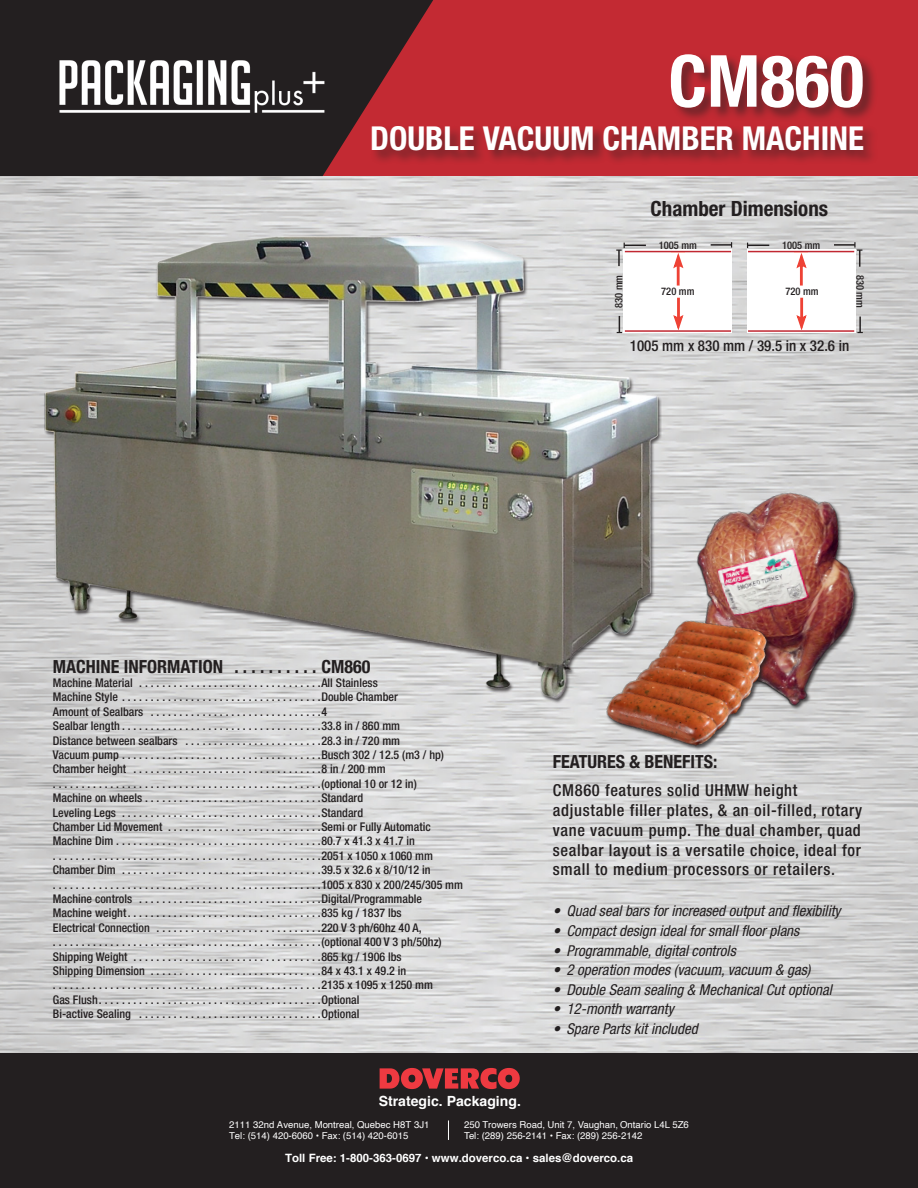
<style>
.page{position:relative;width:918px;height:1188px;background:#fff}
.page>*{position:absolute;margin:0;border:0;box-sizing:border-box;transform-origin:0 0}
.t1{font:700 condensed 72px "Helvetica Neue LT Std";color:#fff}
.t2{font:700 condensed 33px "Helvetica Neue LT Std";color:#fff}
.t3{font:700 condensed 21px "Helvetica Neue LT Std";color:#231f20}
.t4{font:700 condensed 18px "Helvetica Neue";color:#231f20}
.t5{font:500 condensed 16.5px/19.8px "Helvetica Neue LT Std";letter-spacing:.04em;color:#231f20}
.t6{font:italic condensed 15px "Helvetica Neue LT Std";color:#231f20}
.t7{font:500 condensed 15px "Helvetica Neue LT Std";color:#231f20}
.t8{font:700 13.95px "Helvetica";color:#fff}
.t9{font:500 condensed 12px/14.4px "Helvetica Neue LT Std";color:#231f20}
.t10{font:700 11.4px "Helvetica";color:#fff}
.t11{font:500 condensed 10.5px "Helvetica Neue LT Std";color:#231f20}
.t12{font:9.6px/11.4px "Helvetica";color:#fff}
</style>
<div class="page">
<div style="left:0;top:0;width:918px;height:176px;background:#c32a33"></div>
<div style="left:0;top:1053px;width:918px;height:135px;background:#231f20"></div>
<svg style="left:0;top:0;width:433px;height:176px;background:#372022"></svg>
<img style="left:54px;top:54px;width:278px;height:64px">
<img style="left:0;top:213px;width:704px;height:499px">
<img style="left:678px;top:478px;width:200px;height:245px">
<img style="left:581px;top:594px;width:219px;height:185px">
<div style="left:670px;top:53px;width:208px;height:70px;background:#231f20;opacity:.55"></div>
<div style="left:371px;top:125px;width:507px;height:41px;background:#231f20;opacity:.55"></div>
<div style="left:624px;top:250px;width:108px;height:83px;background:#fff"></div>
<hr style="left:711px;top:244px;width:21px;height:2px;background:#231f20">
<hr style="left:834px;top:244px;width:21px;height:2px;background:#231f20">
<svg style="left:857px;top:317px;width:6px;height:16px"></svg>
<svg style="left:616px;top:243px;width:30px;height:23px"></svg>
<svg style="left:747px;top:243px;width:22px;height:5px"></svg>
<svg style="left:854px;top:242px;width:8px;height:25px"></svg>
<svg style="left:617px;top:316px;width:5px;height:17px"></svg>
<hr style="left:625px;top:251px;width:106px;height:1px;background:#c12832">
<hr style="left:748px;top:251px;width:106px;height:1px;background:#c12832">
<hr style="left:625px;top:330px;width:106px;height:2px;background:#c12832">
<hr style="left:748px;top:330px;width:106px;height:2px;background:#c12832">
<svg style="left:673px;top:253px;width:11px;height:77px"></svg>
<svg style="left:796px;top:253px;width:11px;height:77px"></svg>
<svg style="left:448px;top:1120px;width:1px;height:20px"></svg>
<svg style="left:380px;top:1068px;width:140px;height:21px"></svg>
<p class="t1" style="left:668px;top:38px;width:197px">CM860</p>
<p class="t2" style="left:370px;top:118px;width:495px">DOUBLE VACUUM CHAMBER MACHINE</p>
<p class="t3" style="left:651px;top:196px;width:179px">Chamber Dimensions</p>
<p class="t11" style="left:659px;top:239px;width:40px">1005 mm</p>
<p class="t11" style="left:782px;top:239px;width:40px">1005 mm</p>
<p class="t11" style="left:613px;top:308px;width:35px;rotate:-90deg">830 mm</p>
<p class="t11" style="left:661px;top:285px;width:35px">720 mm</p>
<p class="t11" style="left:785px;top:285px;width:35px">720 mm</p>
<p class="t11" style="left:866px;top:275px;width:35px;rotate:90deg">830 mm</p>
<p class="t7" style="left:630px;top:337px;width:221px">1005 mm x 830 mm / 39.5 in x 32.6 in</p>
<p class="t4" style="left:53px;top:651px;width:319px">MACHINE INFORMATION . . . . . . . . . . CM860</p>
<p class="t9" style="left:53px;top:675px;width:326px">Machine Material ................................All Stainless</p>
<p class="t9" style="left:53px;top:690px;width:346px">Machine Style ...................................Double Chamber</p>
<p class="t9" style="left:53px;top:704px;width:276px">Amount of Sealbars ..............................4</p>
<p class="t9" style="left:53px;top:719px;width:349px">Sealbar length ...................................33.8 in / 860 mm</p>
<p class="t9" style="left:53px;top:733px;width:349px">Distance between sealbars . . . . . . . . . . . . . . . . . . . . . . . . 28.3 in / 720 mm</p>
<p class="t9" style="left:53px;top:747px;width:393px">Vacuum pump ...................................Busch 302 / 12.5 (m3 / hp)</p>
<p class="t9" style="left:53px;top:762px;width:365px">Chamber height .................................8 in / 200 mm ...............................................(optional 10 or 12 in)</p>
<p class="t9" style="left:53px;top:791px;width:312px">Machine on wheels ...............................Standard</p>
<p class="t9" style="left:53px;top:805px;width:312px">Leveling Legs ...................................Standard</p>
<p class="t9" style="left:53px;top:819px;width:379px">Chamber Lid Movement . . . . . . . . . . . . . . . . . . . . . . . . . . . Semi or Fully Automatic</p>
<p class="t9" style="left:53px;top:834px;width:364px">Machine Dim ....................................80.7 x 41.3 x 41.7 in</p>
<p class="t9" style="left:53px;top:848px;width:382px">...............................................2051 x 1050 x 1060 mm</p>
<p class="t9" style="left:53px;top:863px;width:379px">Chamber Dim ...................................39.5 x 32.6 x 8/10/12 in</p>
<p class="t9" style="left:53px;top:877px;width:412px">...............................................1005 x 830 x 200/245/305 mm</p>
<p class="t9" style="left:53px;top:891px;width:371px">Machine controls . . . . . . . . .. . . . . . . . . . . . . . . . . . . . . . .Digital/Programmable</p>
<p class="t9" style="left:53px;top:906px;width:350px">Machine weight ..................................835 kg / 1837 lbs</p>
<p class="t9" style="left:53px;top:920px;width:390px">Electrical Connection ....... . . . . . . . . . . . . . . . . . . . . . .220 V 3 ph/60hz 40 A, ...............................................(optional 400 V 3 ph/50hz)</p>
<p class="t9" style="left:53px;top:949px;width:350px">Shipping Weight .................................865 kg / 1906 lbs</p>
<p class="t9" style="left:53px;top:963px;width:355px">Shipping Dimension ..............................84 x 43.1 x 49.2 in</p>
<p class="t9" style="left:53px;top:978px;width:382px">...............................................2135 x 1095 x 1250 mm</p>
<p class="t9" style="left:53px;top:992px;width:308px">Gas Flush .......................................Optional</p>
<p class="t9" style="left:53px;top:1007px;width:308px">Bi-active Sealing ................................Optional</p>
<p class="t8" style="left:379px;top:1089px;width:144px">Strategic. Packaging.</p>
<p class="t4" style="left:553px;top:747px;width:166px">FEATURES &amp; BENEFITS:</p>
<p class="t5" style="left:553px;top:780px;width:311px">CM860 features solid UHMW height adjustable filler plates, &amp; an oil-filled, rotary vane vacuum pump. The dual chamber, quad sealbar layout is a versatile choice, ideal for small to medium processors or retailers.</p>
<p class="t6" style="left:553px;top:902px;width:289px">• Quad seal bars for increased output and flexibility</p>
<p class="t6" style="left:553px;top:922px;width:248px">• Compact design ideal for small floor plans</p>
<p class="t6" style="left:553px;top:942px;width:184px">• Programmable, digital controls</p>
<p class="t6" style="left:553px;top:961px;width:259px">• 2 operation modes (vacuum, vacuum &amp; gas)</p>
<p class="t6" style="left:553px;top:981px;width:280px">• Double Seam sealing &amp; Mechanical Cut optional</p>
<p class="t6" style="left:553px;top:1000px;width:122px">• 12-month warranty</p>
<p class="t6" style="left:553px;top:1020px;width:146px">• Spare Parts kit included</p>
<p class="t12" style="left:229px;top:1119px;width:202px">2111 32nd Avenue, Montreal, Quebec H8T 3J1<br>Tel: (514) 420-6060 • Fax: (514) 420-6015</p>
<p class="t12" style="left:464px;top:1119px;width:226px">250 Trowers Road, Unit 7, Vaughan, Ontario L4L 5Z6<br>Tel: (289) 256-2141 • Fax: (289) 256-2142</p>
<p class="t10" style="left:285px;top:1149px;width:350px">Toll Free: 1-800-363-0697 • www.doverco.ca • sales@doverco.ca</p>
</div>
